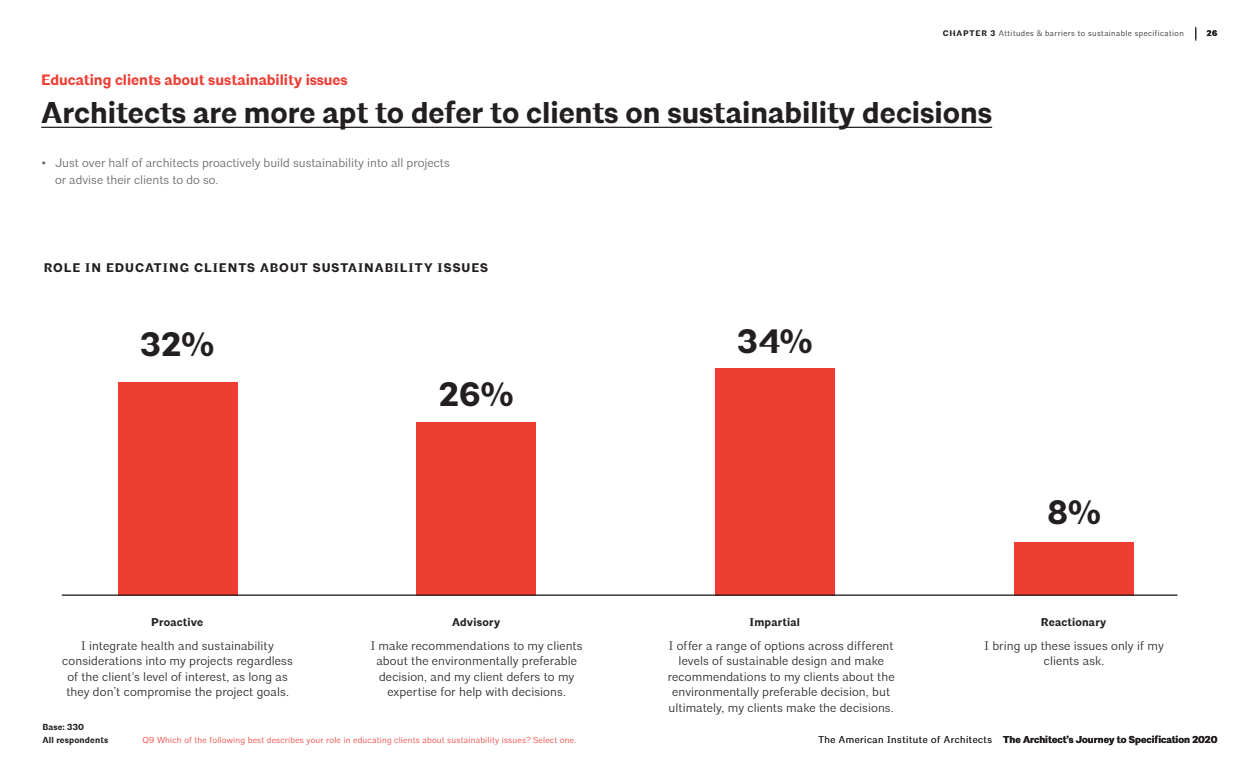
<style>
.page{position:relative;width:1260px;height:765px;background:#fff}
.page>*{position:absolute;margin:0;border:0;box-sizing:border-box;transform-origin:0 0}
.t1{font:700 33.75px "Architype";color:#231f20}
.t2{font:700 30px "Architype";color:#231f20}
.t3{font:700 15px "Architype";color:#ee3e34}
.t4{font:300 12.5px/15.6px "Architype";letter-spacing:.005em;color:#231f20;text-align:center}
.t5{font:300 12.5px/16.9px "Architype";color:#636366}
.t6{font:700 12.5px "Architype";letter-spacing:.08em;color:#231f20}
.t7{font:700 11.25px "Architype";letter-spacing:.02em;color:#231f20}
.t8{font:700 10px "Architype";color:#231f20}
.t9{font:300 8.75px "Architype";letter-spacing:.02em;color:#ee3e34}
.t10{font:700 8.75px/12.5px "Architype";letter-spacing:.02em;color:#231f20}
.t11{font:300 8.12px "Architype";letter-spacing:.05em;color:#231f20}
.t12{font:700 8.12px "Architype";color:#231f20}
.s1{font-weight:700}
.s2{font-weight:300}
</style>
<div class="page">
<div style="left:118px;top:382px;width:119px;height:214px;background:#ee3e34"></div>
<div style="left:417px;top:422px;width:119px;height:174px;background:#ee3e34"></div>
<div style="left:716px;top:368px;width:119px;height:228px;background:#ee3e34"></div>
<div style="left:1014px;top:542px;width:120px;height:54px;background:#ee3e34"></div>
<hr style="left:62px;top:594px;width:1116px;height:2px;background:#231f20">
<hr style="left:41px;top:127px;width:951px;height:1px;background:#231f20">
<svg style="left:1195px;top:27px;width:1px;height:14px"></svg>
<p class="t3" style="left:41px;top:70px;width:308px">Educating clients about sustainability issues</p>
<p class="t11" style="left:943px;top:28px;width:243px"><span class="s1">CHAPTER 3</span> Attitudes &amp; barriers to sustainable specification</p>
<h2 class="t2" style="left:41px;top:94px;width:952px">Architects are more apt to defer to clients on sustainability decisions</h2>
<p class="t5" style="left:55px;top:154px;width:396px;text-indent:-14px">• Just over half of architects proactively build sustainability into all projects or advise their clients to do so.</p>
<p class="t12" style="left:1207px;top:28px;width:12px">26</p>
<p class="t6" style="left:44px;top:260px;width:446px">ROLE IN EDUCATING CLIENTS ABOUT SUSTAINABILITY ISSUES</p>
<h1 class="t1" style="left:141px;top:324px;width:75px">32%</h1>
<h1 class="t1" style="left:439px;top:374px;width:76px">26%</h1>
<h1 class="t1" style="left:738px;top:321px;width:77px">34%</h1>
<h1 class="t1" style="left:1047px;top:492px;width:55px">8%</h1>
<p class="t7" style="left:151px;top:615px;width:53px">Proactive</p>
<p class="t7" style="left:452px;top:615px;width:50px">Advisory</p>
<p class="t7" style="left:750px;top:615px;width:52px">Impartial</p>
<p class="t7" style="left:1041px;top:615px;width:67px">Reactionary</p>
<p class="t4" style="left:62px;top:638px;width:232px">I integrate health and sustainability considerations into my projects regardless of the client's level of interest, as long as they don’t compromise the project goals.</p>
<p class="t4" style="left:371px;top:638px;width:213px">I make recommendations to my clients about the environmentally preferable decision, and my client defers to my expertise for help with decisions.</p>
<p class="t4" style="left:668px;top:638px;width:228px">I offer a range of options across different levels of sustainable design and make recommendations to my clients about the environmentally preferable decision, but ultimately, my clients make the decisions.</p>
<p class="t4" style="left:985px;top:638px;width:181px">I bring up these issues only if my clients ask.</p>
<p class="t10" style="left:42px;top:721px;width:67px">Base: 330<br>All respondents</p>
<p class="t9" style="left:142px;top:734px;width:435px">Q9 Which of the following best describes your role in educating clients about sustainability issues? Select one.</p>
<p class="t8" style="left:818px;top:733px;width:401px"><span class="s2">The American Institute of Architects</span> The Architect’s Journey to Specification 2020</p>
</div>
